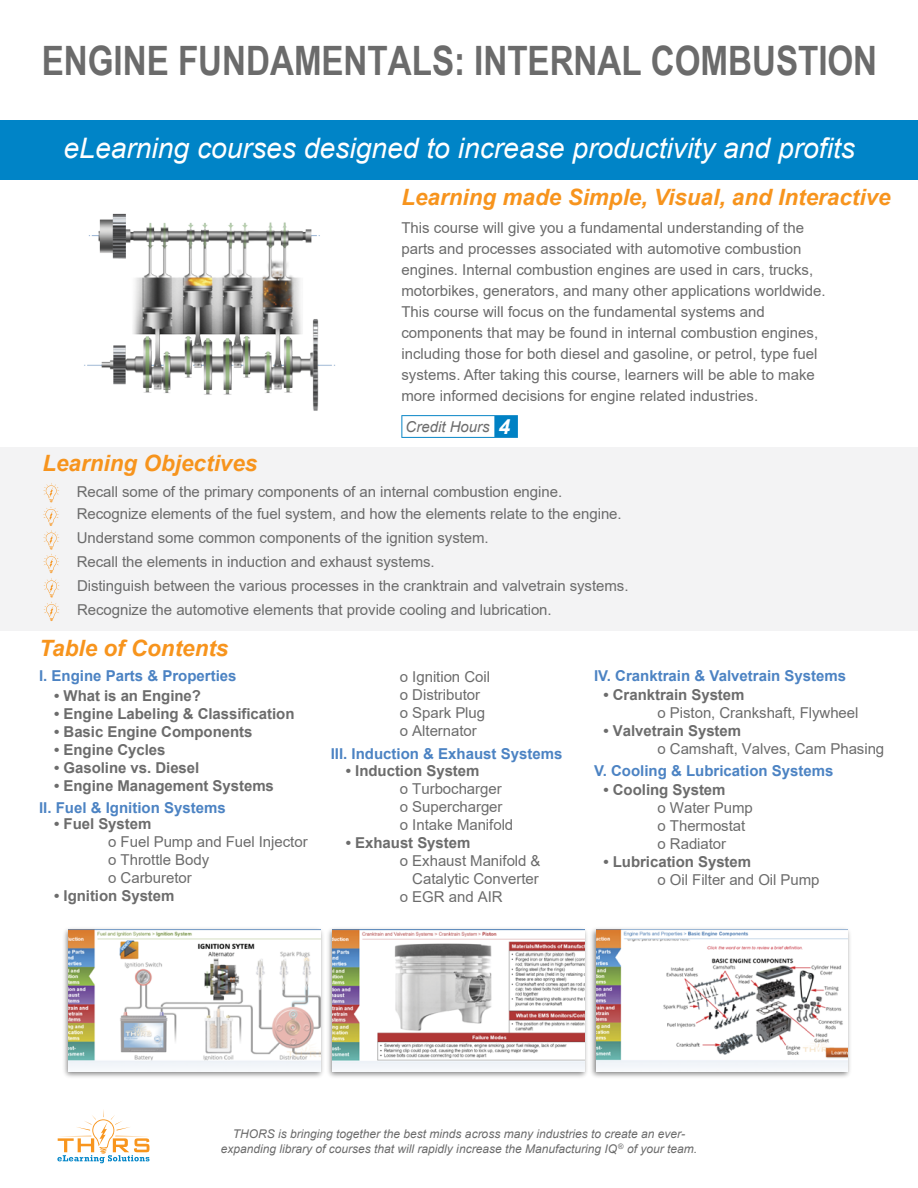
<style>
.page{position:relative;width:918px;height:1188px;background:#fff}
.page>*{position:absolute;margin:0;border:0;box-sizing:border-box;transform-origin:0 0}
.t1{font:700 40.5px "Arial Narrow";color:#6b6b6b}
.t2{font:italic 28.2px "Arial";color:#fff}
.t3{font:italic 700 22.5px "Arial";color:#f7941d}
.t4{font:15px/21px "Arial";color:#6b6b6b}
.t5{font:15px/18px "Arial";letter-spacing:-.005em;color:#6c6c6c}
.t6{font:700 15px "Arial";letter-spacing:-.005em;color:#6c6c6c}
.t7{font:700 15px "Arial";color:#4c83c3}
.t8{font:italic 15px "Arial";color:#6c6c6c}
.t9{font:italic 12px/14.4px "Arial";color:#6b6b6b;text-align:center}
.t10{font:italic 7.5px "Arial";color:#6b6b6b}
.s1{font-weight:700;font-size:21px;color:#fff}
</style>
<div class="page">
<svg style="left:57px;top:1127px;width:93px;height:36px"></svg>
<img style="left:637px;top:928px;width:213px;height:149px">
<img style="left:373px;top:928px;width:264px;height:149px">
<img style="left:64px;top:928px;width:309px;height:199px">
<img style="left:69px;top:930px;width:252px;height:142px">
<img style="left:332px;top:930px;width:252px;height:142px">
<img style="left:596px;top:930px;width:252px;height:142px">
<div style="left:0;top:447px;width:918px;height:184px;background:#f3f3f4"></div>
<svg style="left:43px;top:483px;width:17px;height:138px"></svg>
<svg style="left:401px;top:415px;width:117px;height:23px"></svg>
<img style="left:84px;top:213px;width:252px;height:198px">
<div style="left:0;top:120px;width:918px;height:60px;background:#0084c7"></div>
<h1 class="t1" style="left:42px;top:30px;width:837px">ENGINE FUNDAMENTALS: INTERNAL COMBUSTION</h1>
<h2 class="t2" style="left:64px;top:130px;width:793px">eLearning courses designed to increase productivity and profits</h2>
<h3 class="t3" style="left:401px;top:182px;width:491px">Learning made Simple, Visual, and Interactive</h3>
<p class="t4" style="left:401px;top:217px;width:426px">This course will give you a fundamental understanding of the parts and processes associated with automotive combustion engines. Internal combustion engines are used in cars, trucks, motorbikes, generators, and many other applications worldwide.<br>This course will focus on the fundamental systems and components that may be found in internal combustion engines, including those for both diesel and gasoline, or petrol, type fuel systems. After taking this course, learners will be able to make more informed decisions for engine related industries.</p>
<h3 class="t3" style="left:42px;top:448px;width:217px">Learning Objectives</h3>
<p class="t8" style="left:406px;top:417px;width:106px">Credit Hours <span class="s1">4</span></p>
<p class="t4" style="left:77px;top:481px;width:487px">Recall some of the primary components of an internal combustion engine.</p>
<p class="t4" style="left:77px;top:503px;width:547px">Recognize elements of the fuel system, and how the elements relate to the engine.</p>
<p class="t4" style="left:77px;top:527px;width:414px">Understand some common components of the ignition system.</p>
<p class="t4" style="left:77px;top:551px;width:360px">Recall the elements in induction and exhaust systems.</p>
<p class="t4" style="left:77px;top:575px;width:553px">Distinguish between the various processes in the cranktrain and valvetrain systems.</p>
<p class="t4" style="left:77px;top:599px;width:476px">Recognize the automotive elements that provide cooling and lubrication.</p>
<h3 class="t3" style="left:39px;top:633px;width:191px">Table of Contents</h3>
<p class="t7" style="left:39px;top:666px;width:199px">I. Engine Parts &amp; Properties</p>
<p class="t6" style="left:54px;top:685px;width:148px">• What is an Engine?</p>
<p class="t6" style="left:54px;top:703px;width:242px">• Engine Labeling &amp; Classification</p>
<p class="t6" style="left:54px;top:721px;width:200px">• Basic Engine Components</p>
<p class="t6" style="left:54px;top:739px;width:113px">• Engine Cycles</p>
<p class="t6" style="left:54px;top:757px;width:147px">• Gasoline vs. Diesel</p>
<p class="t6" style="left:54px;top:775px;width:221px">• Engine Management Systems</p>
<p class="t7" style="left:39px;top:797px;width:188px">II. Fuel &amp; Ignition Systems</p>
<p class="t6" style="left:54px;top:813px;width:99px">• Fuel System</p>
<p class="t5" style="left:108px;top:833px;width:201px">o Fuel Pump and Fuel Injector o Throttle Body<br>o Carburetor</p>
<p class="t6" style="left:54px;top:885px;width:122px">• Ignition System</p>
<p class="t5" style="left:400px;top:667px;width:92px">o Ignition Coil o Distributor o Spark Plug o Alternator</p>
<p class="t7" style="left:331px;top:743px;width:233px">III. Induction &amp; Exhaust Systems</p>
<p class="t7" style="left:594px;top:666px;width:254px">IV. Cranktrain &amp; Valvetrain Systems</p>
<p class="t6" style="left:604px;top:684px;width:142px">• Cranktrain System</p>
<p class="t5" style="left:658px;top:704px;width:203px">o Piston, Crankshaft, Flywheel</p>
<p class="t6" style="left:604px;top:720px;width:139px">• Valvetrain System</p>
<p class="t5" style="left:658px;top:740px;width:228px">o Camshaft, Valves, Cam Phasing</p>
<p class="t6" style="left:346px;top:760px;width:135px">• Induction System</p>
<p class="t7" style="left:594px;top:760px;width:241px">V. Cooling &amp; Lubrication Systems</p>
<p class="t5" style="left:400px;top:779px;width:115px">o Turbocharger o Supercharger o Intake Manifold</p>
<p class="t6" style="left:346px;top:832px;width:126px">• Exhaust System</p>
<p class="t5" style="left:400px;top:851px;width:142px">o Exhaust Manifold &amp;</p>
<p class="t5" style="left:412px;top:869px;width:128px">Catalytic Converter</p>
<p class="t5" style="left:400px;top:887px;width:104px">o EGR and AIR</p>
<p class="t6" style="left:604px;top:779px;width:124px">• Cooling System</p>
<p class="t5" style="left:658px;top:798px;width:97px">o Water Pump o Thermostat o Radiator</p>
<p class="t6" style="left:604px;top:851px;width:149px">• Lubrication System</p>
<p class="t5" style="left:658px;top:870px;width:164px">o Oil Filter and Oil Pump</p>
<p class="t9" style="left:221px;top:1127px;width:478px">THORS is bringing together the best minds across many industries to create an ever&shy;expanding library of courses that will rapidly increase the Manufacturing IQ of your team.</p>
<p class="t10" style="left:618px;top:1141px;width:7px">®</p>
</div>
